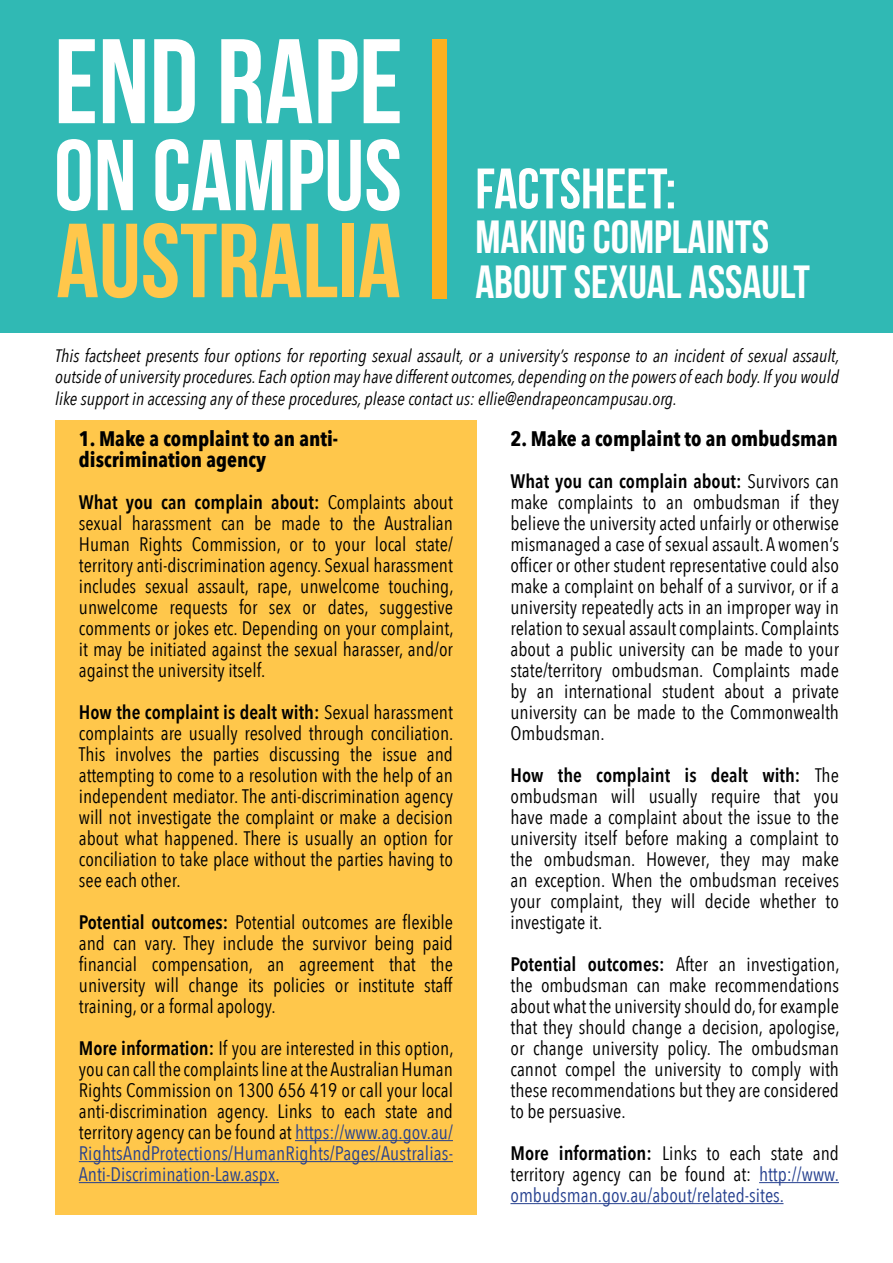
<style>
.page{position:relative;width:893px;height:1263px;background:#fff}
.page>*{position:absolute;margin:0;border:0;box-sizing:border-box;transform-origin:0 0}
.t1{font:120px "Bebas Neue";color:#fff}
.t2{font:105px "Bebas Neue";color:#ffc74b}
.t3{font:100.5px "Bebas Neue";color:#fff}
.t4{font:57px "Bebas Neue";color:#fff}
.t5{font:46.5px/45px "Bebas Neue";color:#fff}
.t6{font:700 21px/21px "Avenir Next Condensed";color:#000}
.t7{font:19.5px/21px "Avenir Next Condensed";color:#000;text-align:justify}
.t8{font:19.5px/21px "Avenir Next Condensed";color:#25408f;text-align:justify}
.t9{font:italic 18px/21.6px "Avenir Next Condensed";color:#000;text-align:justify}
.s1{font-weight:600}
.s2{color:#25408f}
.s3{font-weight:600;color:#000}
.s4{color:#000}
</style>
<div class="page">
<div style="left:1px;top:0;width:892px;height:332px;background:#30b9b4"></div>
<div style="left:432px;top:39px;width:14px;height:259px;background:#fcb021"></div>
<div style="left:55px;top:421px;width:422px;height:794px;background:#ffc74b"></div>
<hr style="left:295px;top:1140px;width:158px;height:1px;background:#25408f">
<hr style="left:79px;top:1161px;width:374px;height:1px;background:#25408f">
<hr style="left:79px;top:1182px;width:200px;height:1px;background:#25408f">
<hr style="left:759px;top:1182px;width:80px;height:1px;background:#25408f">
<hr style="left:510px;top:1203px;width:273px;height:1px;background:#25408f">
<h1 class="t1" style="left:54px;top:16px;width:350px">END RAPE</h1>
<h3 class="t3" style="left:54px;top:120px;width:349px">ON CAMPUS</h3>
<h2 class="t2" style="left:56px;top:203px;width:346px">AUSTRALIA</h2>
<h3 class="t4" style="left:475px;top:157px;width:202px">FACTSHEET:</h3>
<h3 class="t5" style="left:475px;top:214px;width:336px">MAKING COMPLAINTS<br>ABOUT SEXUAL ASSAULT</h3>
<p class="t9" style="left:55px;top:344px;width:786px">This factsheet presents four options for reporting sexual assault, or a university’s response to an incident of sexual assault, outside of university procedures. Each option may have different outcomes, depending on the powers of each body. If you would like support in accessing any of these procedures, please contact us: ellie@endrapeoncampusau.org.</p>
<p class="t6" style="left:79px;top:428px;width:261px">1. Make a complaint to an anti&shy;discrimination agency</p>
<p class="t7" style="left:79px;top:491px;width:376px"><span class="s1">What you can complain about:</span> Complaints about sexual harassment can be made to the Australian Human Rights Commission, or to your local state/ territory anti-discrimination agency. Sexual harassment includes sexual assault, rape, unwelcome touching, unwelcome requests for sex or dates, suggestive comments or jokes etc. Depending on your complaint, it may be initiated against the sexual harasser, and/or against the university itself.</p>
<p class="t7" style="left:79px;top:701px;width:376px"><span class="s1">How the complaint is dealt with:</span> Sexual harassment complaints are usually resolved through conciliation.<br>This involves the parties discussing the issue and attempting to come to a resolution with the help of an independent mediator. The anti-discrimination agency will not investigate the complaint or make a decision about what happened. There is usually an option for conciliation to take place without the parties having to see each other.</p>
<p class="t7" style="left:79px;top:911px;width:376px"><span class="s1">Potential outcomes:</span> Potential outcomes are flexible and can vary. They include the survivor being paid financial compensation, an agreement that the university will change its policies or institute staff training, or a formal apology.</p>
<p class="t7" style="left:79px;top:1037px;width:376px"><span class="s1">More information:</span> If you are interested in this option, you can call the complaints line at the Australian Human Rights Commission on 1300 656 419 or call your local anti-discrimination agency. Links to each state and territory agency can be found at <span class="s2">https://www.ag.gov.au/ RightsAndProtections/HumanRights/Pages/Australias-Anti-Discrimination-Law.aspx.</span></p>
<p class="t6" style="left:510px;top:428px;width:329px">2. Make a complaint to an ombudsman</p>
<p class="t7" style="left:510px;top:470px;width:330px"><span class="s1">What you can complain about:</span> Survivors can make complaints to an ombudsman if they believe the university acted unfairly or otherwise mismanaged a case of sexual assault. A women’s officer or other student representative could also make a complaint on behalf of a survivor, or if a university repeatedly acts in an improper way in relation to sexual assault complaints. Complaints about a public university can be made to your state/territory ombudsman. Complaints made by an international student about a private university can be made to the Commonwealth Ombudsman.</p>
<p class="t7" style="left:510px;top:764px;width:330px"><span class="s1">How the complaint is dealt with:</span> The ombudsman will usually require that you have made a complaint about the issue to the university itself before making a complaint to the ombudsman. However, they may make an exception. When the ombudsman receives your complaint, they will decide whether to investigate it.</p>
<p class="t7" style="left:510px;top:953px;width:331px"><span class="s1">Potential outcomes:</span> After an investigation, the ombudsman can make recommendations about what the university should do, for example that they should change a decision, apologise, or change university policy. The ombudsman cannot compel the university to comply with these recommendations but they are considered to be persuasive.</p>
<p class="t8" style="left:510px;top:1142px;width:330px"><span class="s3">More information:</span> <span class="s4">Links to each state and territory agency can be found at:</span> http://www. ombudsman.gov.au/about/related-sites.</p>
</div>
